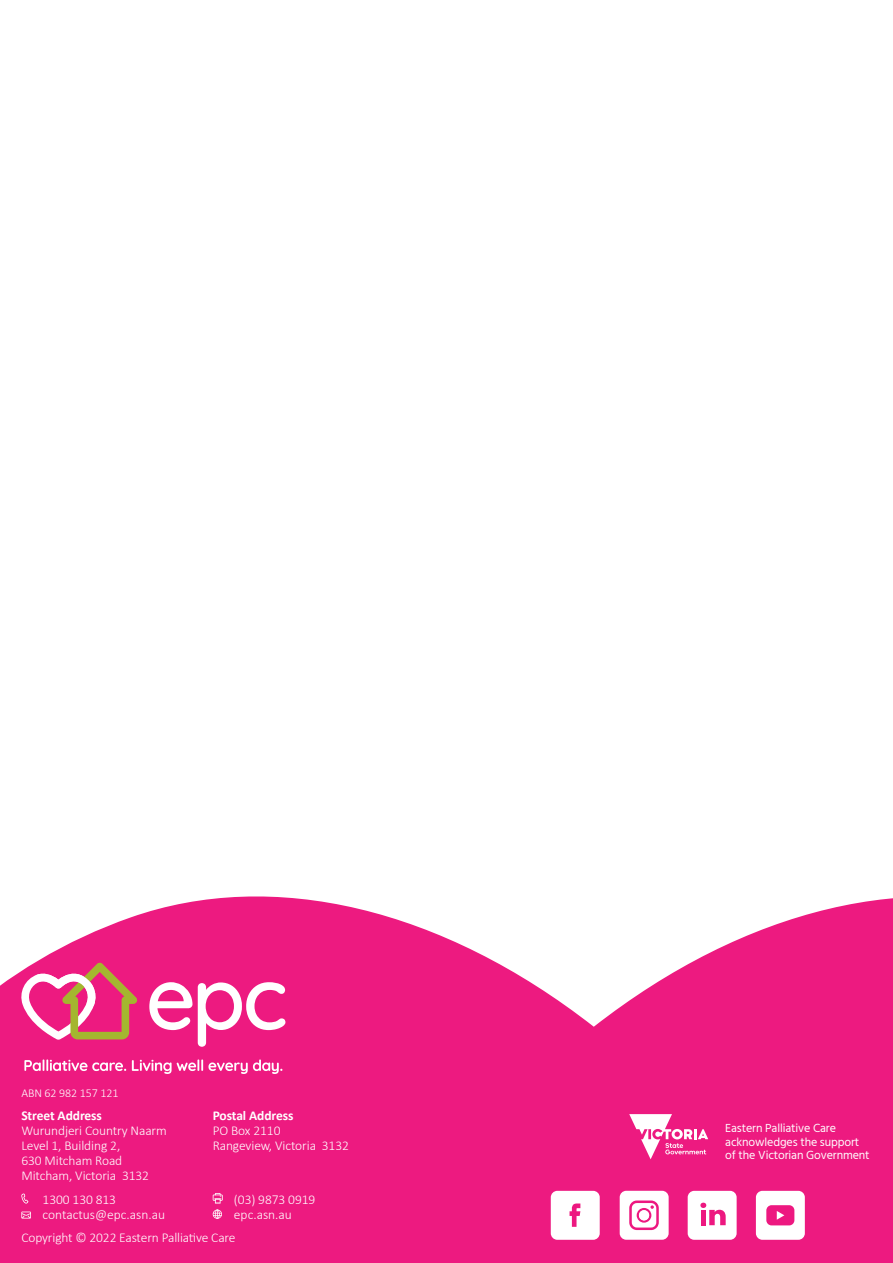
<style>
.page{position:relative;width:893px;height:1263px;background:#fff}
.page>*{position:absolute;margin:0;border:0;box-sizing:border-box;transform-origin:0 0}
.t1{font:300 13.5px/15px "Calibri";letter-spacing:-.005em;color:#fff}
.t2{font:700 13.5px "Calibri";letter-spacing:-.005em;color:#fff}
.t3{font:12px/13.5px "Hind Vadodara";letter-spacing:-.01em;color:#fff}
.t4{font:300 12px "Calibri";letter-spacing:-.005em;color:#fff}
</style>
<div class="page">
<svg style="left:0;top:896px;width:893px;height:367px;background:#ef3790"></svg>
<svg style="left:629px;top:1114px;width:79px;height:45px"></svg>
<div style="left:688px;top:1191px;width:49px;height:49px;background:#fff;border-radius:7px"></div>
<svg style="left:700px;top:1203px;width:26px;height:22px"></svg>
<div style="left:551px;top:1191px;width:49px;height:49px;background:#fff;border-radius:7px"></div>
<svg style="left:569px;top:1203px;width:11px;height:24px"></svg>
<div style="left:756px;top:1191px;width:49px;height:49px;background:#fff;border-radius:7px"></div>
<div style="left:766px;top:1205px;width:28px;height:20px;background:#ed1880;border-radius:5px"></div>
<svg style="left:777px;top:1211px;width:7px;height:9px"></svg>
<div style="left:620px;top:1191px;width:49px;height:49px;background:#fff;border-radius:7px"></div>
<svg style="left:21px;top:1193px;width:7px;height:10px"></svg>
<svg style="left:213px;top:1193px;width:10px;height:10px"></svg>
<svg style="left:21px;top:1211px;width:10px;height:7px"></svg>
<svg style="left:213px;top:1209px;width:9px;height:10px"></svg>
<svg style="left:24px;top:1059px;width:102px;height:12px"></svg>
<svg style="left:132px;top:1059px;width:150px;height:15px;background:#f158a2"></svg>
<svg style="left:149px;top:982px;width:43px;height:48px"></svg>
<svg style="left:198px;top:982px;width:87px;height:65px"></svg>
<svg style="left:18px;top:962px;width:119px;height:78px;background:#e25c86"></svg>
<svg style="left:629px;top:1200px;width:30px;height:30px"></svg>
<div style="left:639px;top:1210px;width:10px;height:10px;background:#fff;border-radius:50%"></div>
<p class="t4" style="left:21px;top:1088px;width:99px">ABN 62 982 157 121</p>
<p class="t2" style="left:21px;top:1107px;width:82px">Street Address</p>
<p class="t2" style="left:213px;top:1107px;width:82px">Postal Address</p>
<p class="t1" style="left:21px;top:1124px;width:147px">Wurundjeri Country Naarm</p>
<p class="t1" style="left:213px;top:1124px;width:69px">PO Box 2110</p>
<p class="t1" style="left:21px;top:1139px;width:100px">Level 1, Building 2,</p>
<p class="t1" style="left:213px;top:1139px;width:138px">Rangeview, Victoria 3132</p>
<p class="t1" style="left:21px;top:1154px;width:129px">630 Mitcham Road<br>Mitcham, Victoria 3132</p>
<p class="t1" style="left:43px;top:1192px;width:75px">1300 130 813</p>
<p class="t1" style="left:234px;top:1192px;width:83px">(03) 9873 0919</p>
<p class="t1" style="left:43px;top:1207px;width:124px">contactus@epc.asn.au</p>
<p class="t1" style="left:21px;top:1203px;width:272px;line-height:23.5px;text-indent:213px">epc.asn.au<br>Copyright © 2022 Eastern Palliative Care</p>
<p class="t3" style="left:725px;top:1122px;width:146px">Eastern Palliative Care acknowledges the support of the Victorian Government</p>
</div>
